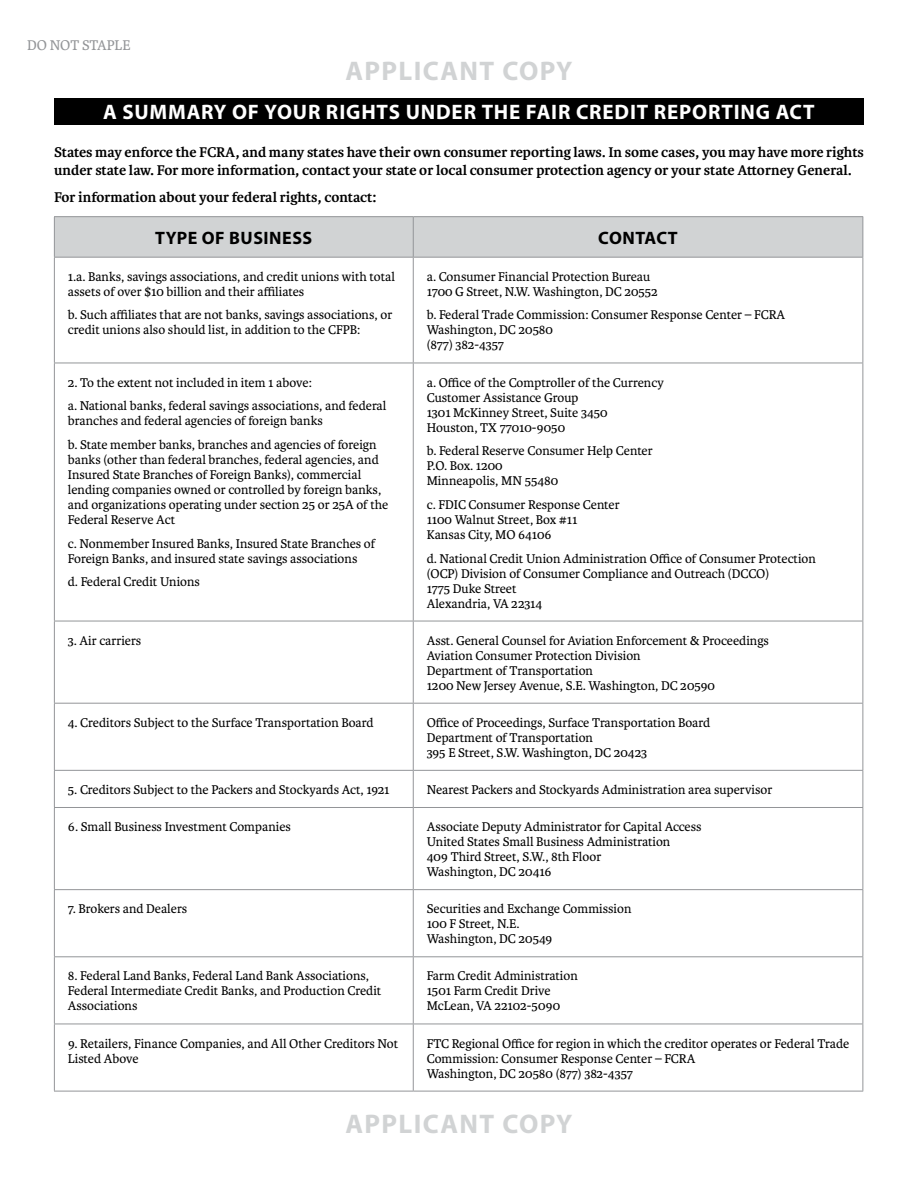
<style>
.page{position:relative;width:918px;height:1188px;background:#fff}
.page>*{position:absolute;margin:0;border:0;box-sizing:border-box;transform-origin:0 0}
.t1{font:700 27px "Myriad Pro";letter-spacing:.05em;color:#d1d3d4}
.t2{font:700 21px "Myriad Pro";letter-spacing:.04em;color:#fff}
.t3{font:700 18px "Myriad Pro";letter-spacing:.03em;color:#000}
.t4{font:700 15px/18px "Karmina";color:#000}
.t5{font:15px "Karmina";color:#939598}
.t6{font:13.5px/15px "Karmina";color:#000}
</style>
<div class="page">
<div style="left:55px;top:217px;width:807px;height:40px;background:#d1d3d4"></div>
<hr style="left:54px;top:216px;width:359px;height:1px;background:#939598">
<hr style="left:54px;top:217px;width:1px;height:40px;background:#939598">
<hr style="left:413px;top:216px;width:450px;height:1px;background:#939598">
<hr style="left:413px;top:217px;width:1px;height:40px;background:#939598">
<hr style="left:862px;top:217px;width:1px;height:40px;background:#939598">
<hr style="left:54px;top:257px;width:359px;height:1px;background:#939598">
<hr style="left:54px;top:258px;width:1px;height:105px;background:#939598">
<hr style="left:413px;top:257px;width:450px;height:1px;background:#939598">
<hr style="left:413px;top:258px;width:1px;height:105px;background:#939598">
<hr style="left:862px;top:258px;width:1px;height:105px;background:#939598">
<hr style="left:54px;top:363px;width:359px;height:1px;background:#939598">
<hr style="left:54px;top:363px;width:1px;height:258px;background:#939598">
<hr style="left:413px;top:363px;width:450px;height:1px;background:#939598">
<hr style="left:413px;top:363px;width:1px;height:258px;background:#939598">
<hr style="left:862px;top:363px;width:1px;height:258px;background:#939598">
<hr style="left:54px;top:621px;width:359px;height:1px;background:#939598">
<hr style="left:54px;top:621px;width:1px;height:82px;background:#939598">
<hr style="left:413px;top:621px;width:450px;height:1px;background:#939598">
<hr style="left:413px;top:621px;width:1px;height:82px;background:#939598">
<hr style="left:862px;top:621px;width:1px;height:82px;background:#939598">
<hr style="left:54px;top:703px;width:359px;height:1px;background:#939598">
<hr style="left:54px;top:704px;width:1px;height:66px;background:#939598">
<hr style="left:413px;top:703px;width:450px;height:1px;background:#939598">
<hr style="left:413px;top:704px;width:1px;height:66px;background:#939598">
<hr style="left:862px;top:704px;width:1px;height:66px;background:#939598">
<hr style="left:54px;top:770px;width:359px;height:1px;background:#939598">
<hr style="left:54px;top:771px;width:1px;height:36px;background:#939598">
<hr style="left:413px;top:770px;width:450px;height:1px;background:#939598">
<hr style="left:413px;top:771px;width:1px;height:36px;background:#939598">
<hr style="left:862px;top:771px;width:1px;height:36px;background:#939598">
<hr style="left:54px;top:807px;width:359px;height:1px;background:#939598">
<hr style="left:54px;top:808px;width:1px;height:81px;background:#939598">
<hr style="left:413px;top:807px;width:450px;height:1px;background:#939598">
<hr style="left:413px;top:808px;width:1px;height:81px;background:#939598">
<hr style="left:862px;top:808px;width:1px;height:81px;background:#939598">
<hr style="left:54px;top:889px;width:359px;height:1px;background:#939598">
<hr style="left:54px;top:890px;width:1px;height:66px;background:#939598">
<hr style="left:413px;top:889px;width:450px;height:1px;background:#939598">
<hr style="left:413px;top:890px;width:1px;height:66px;background:#939598">
<hr style="left:862px;top:890px;width:1px;height:66px;background:#939598">
<hr style="left:54px;top:956px;width:359px;height:1px;background:#939598">
<hr style="left:54px;top:957px;width:1px;height:67px;background:#939598">
<hr style="left:413px;top:956px;width:450px;height:1px;background:#939598">
<hr style="left:413px;top:957px;width:1px;height:67px;background:#939598">
<hr style="left:862px;top:957px;width:1px;height:67px;background:#939598">
<hr style="left:54px;top:1024px;width:359px;height:1px;background:#939598">
<hr style="left:54px;top:1024px;width:1px;height:67px;background:#939598">
<hr style="left:413px;top:1024px;width:450px;height:1px;background:#939598">
<hr style="left:413px;top:1024px;width:1px;height:67px;background:#939598">
<hr style="left:862px;top:1024px;width:1px;height:67px;background:#939598">
<hr style="left:54px;top:1091px;width:359px;height:1px;background:#939598">
<hr style="left:413px;top:1091px;width:450px;height:1px;background:#939598">
<div style="left:54px;top:98px;width:810px;height:27px;background:#000"></div>
<p class="t5" style="left:27px;top:37px;width:105px">DO NOT STAPLE</p>
<h1 class="t1" style="left:345px;top:53px;width:229px">APPLICANT COPY</h1>
<p class="t2" style="left:103px;top:98px;width:713px">A SUMMARY OF YOUR RIGHTS UNDER THE FAIR CREDIT REPORTING ACT</p>
<p class="t4" style="left:54px;top:143px;width:811px">States may enforce the FCRA, and many states have their own consumer reporting laws. In some cases, you may have more rights under state law. For more information, contact your state or local consumer protection agency or your state Attorney General.</p>
<p class="t4" style="left:54px;top:188px;width:324px">For information about your federal rights, contact:</p>
<p class="t3" style="left:155px;top:226px;width:159px">TYPE OF BUSINESS</p>
<p class="t3" style="left:598px;top:226px;width:81px">CONTACT</p>
<p class="t6" style="left:68px;top:269px;width:329px">1.a. Banks, savings associations, and credit unions with total assets of over $10 billion and their affiliates</p>
<p class="t6" style="left:68px;top:308px;width:326px">b. Such affiliates that are not banks, savings associations, or credit unions also should list, in addition to the CFPB:</p>
<p class="t6" style="left:427px;top:269px;width:233px">a. Consumer Financial Protection Bureau<br>1700 G Street, N.W. Washington, DC 20552</p>
<p class="t6" style="left:427px;top:308px;width:360px">b. Federal Trade Commission: Consumer Response Center – FCRA<br>Washington, DC 20580<br>(877) 382-4357</p>
<p class="t6" style="left:68px;top:375px;width:245px">2. To the extent not included in item 1 above:</p>
<p class="t6" style="left:68px;top:399px;width:320px">a. National banks, federal savings associations, and federal branches and federal agencies of foreign banks</p>
<p class="t6" style="left:68px;top:437px;width:322px">b. State member banks, branches and agencies of foreign banks (other than federal branches, federal agencies, and Insured State Branches of Foreign Banks), commercial lending companies owned or controlled by foreign banks, and organizations operating under section 25 or 25A of the Federal Reserve Act</p>
<p class="t6" style="left:68px;top:536px;width:309px">c. Nonmember Insured Banks, Insured State Branches of<br>Foreign Banks, and insured state savings associations</p>
<p class="t6" style="left:68px;top:574px;width:134px">d. Federal Credit Unions</p>
<p class="t6" style="left:427px;top:375px;width:239px">a. Office of the Comptroller of the Currency<br>Customer Assistance Group<br>1301 McKinney Street, Suite 3450<br>Houston, TX 77010-9050</p>
<p class="t6" style="left:427px;top:444px;width:228px">b. Federal Reserve Consumer Help Center<br>P.O. Box. 1200<br>Minneapolis, MN 55480</p>
<p class="t6" style="left:427px;top:497px;width:194px">c. FDIC Consumer Response Center<br>1100 Walnut Street, Box #11<br>Kansas City, MO 64106</p>
<p class="t6" style="left:427px;top:551px;width:391px">d. National Credit Union Administration Office of Consumer Protection (OCP) Division of Consumer Compliance and Outreach (DCCO)<br>1775 Duke Street<br>Alexandria, VA 22314</p>
<p class="t6" style="left:68px;top:633px;width:75px">3. Air carriers</p>
<p class="t6" style="left:427px;top:633px;width:344px">Asst. General Counsel for Aviation Enforcement &amp; Proceedings Aviation Consumer Protection Division<br>Department of Transportation<br>1200 New Jersey Avenue, S.E. Washington, DC 20590</p>
<p class="t6" style="left:68px;top:715px;width:307px">4. Creditors Subject to the Surface Transportation Board</p>
<p class="t6" style="left:427px;top:715px;width:285px">Office of Proceedings, Surface Transportation Board<br>Department of Transportation<br>395 E Street, S.W. Washington, DC 20423</p>
<p class="t6" style="left:68px;top:782px;width:323px">5. Creditors Subject to the Packers and Stockyards Act, 1921</p>
<p class="t6" style="left:427px;top:782px;width:347px">Nearest Packers and Stockyards Administration area supervisor</p>
<p class="t6" style="left:68px;top:819px;width:225px">6. Small Business Investment Companies</p>
<p class="t6" style="left:427px;top:819px;width:276px">Associate Deputy Administrator for Capital Access United States Small Business Administration<br>409 Third Street, S.W., 8th Floor<br>Washington, DC 20416</p>
<p class="t6" style="left:68px;top:902px;width:121px">7. Brokers and Dealers</p>
<p class="t6" style="left:427px;top:902px;width:206px">Securities and Exchange Commission<br>100 F Street, N.E.<br>Washington, DC 20549</p>
<p class="t6" style="left:68px;top:969px;width:315px">8. Federal Land Banks, Federal Land Bank Associations,<br>Federal Intermediate Credit Banks, and Production Credit<br>Associations</p>
<p class="t6" style="left:427px;top:969px;width:153px">Farm Credit Administration<br>1501 Farm Credit Drive<br>McLean, VA 22102-5090</p>
<p class="t6" style="left:68px;top:1036px;width:332px">9. Retailers, Finance Companies, and All Other Creditors Not<br>Listed Above</p>
<p class="t6" style="left:427px;top:1036px;width:424px">FTC Regional Office for region in which the creditor operates or Federal Trade<br>Commission: Consumer Response Center – FCRA<br>Washington, DC 20580 (877) 382-4357</p>
<h1 class="t1" style="left:345px;top:1106px;width:229px">APPLICANT COPY</h1>
</div>
